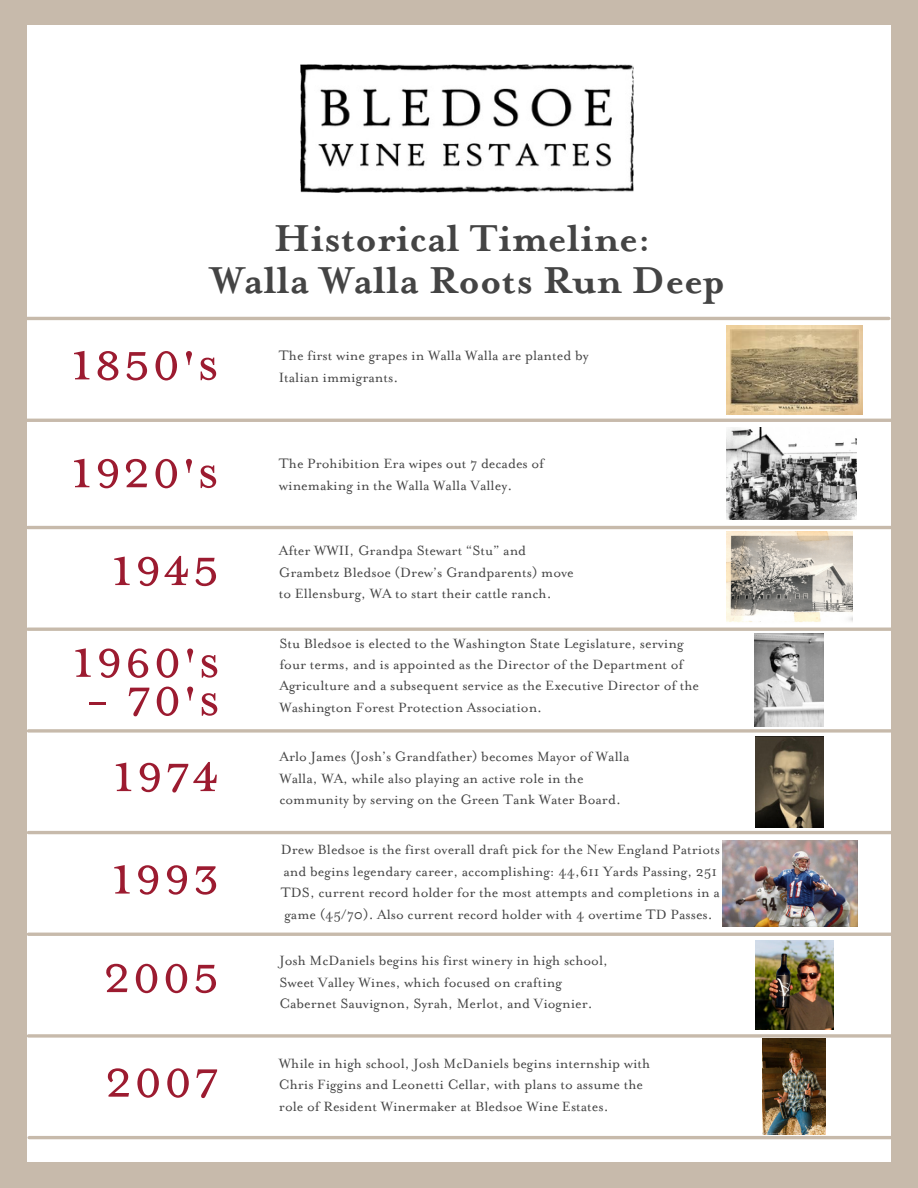
<style>
.page{position:relative;width:918px;height:1188px;background:#c7baab}
.page>*{position:absolute;margin:0;border:0;box-sizing:border-box;transform-origin:0 0}
.t1{font:63px "Mrs Eaves Petite Caps";color:#9c1b30}
.t2{font:700 43.5px/41.7px "Mrs Eaves";color:#444;text-align:center}
.t3{font:15.6px/21.3px "Mrs Eaves Roman";color:#444}
</style>
<div class="page">
<div style="left:27px;top:26px;width:864px;height:1136px;background:#fff"></div>
<img style="left:301px;top:64px;width:333px;height:128px">
<img style="left:726px;top:531px;width:126px;height:91px">
<hr style="left:28px;top:526px;width:887px;height:3px;background:#c7baab">
<hr style="left:28px;top:628px;width:887px;height:3px;background:#c7baab">
<svg style="left:28px;top:729px;width:863px;height:4px;fill:#ccc0b3"></svg>
<hr style="left:28px;top:831px;width:888px;height:3px;background:#c7baab">
<hr style="left:28px;top:933px;width:888px;height:3px;background:#c7baab">
<svg style="left:28px;top:1034px;width:863px;height:4px"></svg>
<hr style="left:29px;top:1136px;width:887px;height:3px;background:#c7baab">
<img style="left:755px;top:633px;width:68px;height:94px">
<img style="left:756px;top:736px;width:67px;height:91px">
<img style="left:763px;top:1039px;width:63px;height:96px">
<img style="left:722px;top:840px;width:135px;height:87px">
<hr style="left:0;top:317px;width:889px;height:3px;background:#c7baab">
<hr style="left:26px;top:419px;width:889px;height:3px;background:#c7baab">
<img style="left:726px;top:326px;width:137px;height:89px">
<img style="left:726px;top:428px;width:131px;height:92px">
<img style="left:756px;top:941px;width:77px;height:89px">
<p class="t2" style="left:210px;top:222px;width:516px">Historical Timeline:<br>Walla Walla Roots Run Deep</p>
<p class="t1" style="left:71px;top:321px;width:150px">1850's</p>
<h1 class="t3" style="left:279px;top:347px;width:311px">The first wine grapes in Walla Walla are planted by<br>Italian immigrants.</h1>
<p class="t1" style="left:71px;top:429px;width:150px">1920's</p>
<p class="t3" style="left:279px;top:455px;width:267px">The Prohibition Era wipes out 7 decades of winemaking in the Walla Walla Valley.</p>
<h1 class="t1" style="left:111px;top:526px;width:111px">1945</h1>
<h1 class="t3" style="left:279px;top:542px;width:296px">After WWII, Grandpa Stewart “Stu” and<br>Grambetz Bledsoe (Drew’s Grandparents) move to Ellensburg, WA to start their cattle ranch.</h1>
<p class="t1" style="left:72px;top:618px;width:149px">1960's</p>
<p class="t1" style="left:84px;top:656px;width:138px">- 70's</p>
<p class="t3" style="left:279px;top:634px;width:421px">Stu Bledsoe is elected to the Washington State Legislature, serving four terms, and is appointed as the Director of the Department of Agriculture and a subsequent service as the Executive Director of the Washington Forest Protection Association.</p>
<p class="t1" style="left:113px;top:733px;width:109px">1974</p>
<p class="t3" style="left:279px;top:748px;width:352px">Arlo James (Josh’s Grandfather) becomes Mayor of Walla<br>Walla, WA, while also playing an active role in the community by serving on the Green Tank Water Board.</p>
<p class="t1" style="left:111px;top:835px;width:111px">1993</p>
<p class="t1" style="left:103px;top:934px;width:119px">2005</p>
<h1 class="t3" style="left:281px;top:841px;width:441px">Drew Bledsoe is the first overall draft pick for the New England Patriots and begins legendary career, accomplishing: 44,611 Yards Passing, 251<br>TDS, current record holder for the most attempts and completions in a game (45/70). Also current record holder with 4 overtime TD Passes.</h1>
<h1 class="t3" style="left:279px;top:952px;width:330px">Josh McDaniels begins his first winery in high school,<br>Sweet Valley Wines, which focused on crafting<br>Cabernet Sauvignon, Syrah, Merlot, and Viognier.</h1>
<p class="t1" style="left:104px;top:1038px;width:117px">2007</p>
<p class="t3" style="left:279px;top:1054px;width:373px">While in high school, Josh McDaniels begins internship with<br>Chris Figgins and Leonetti Cellar, with plans to assume the role of Resident Winermaker at Bledsoe Wine Estates.</p>
</div>
